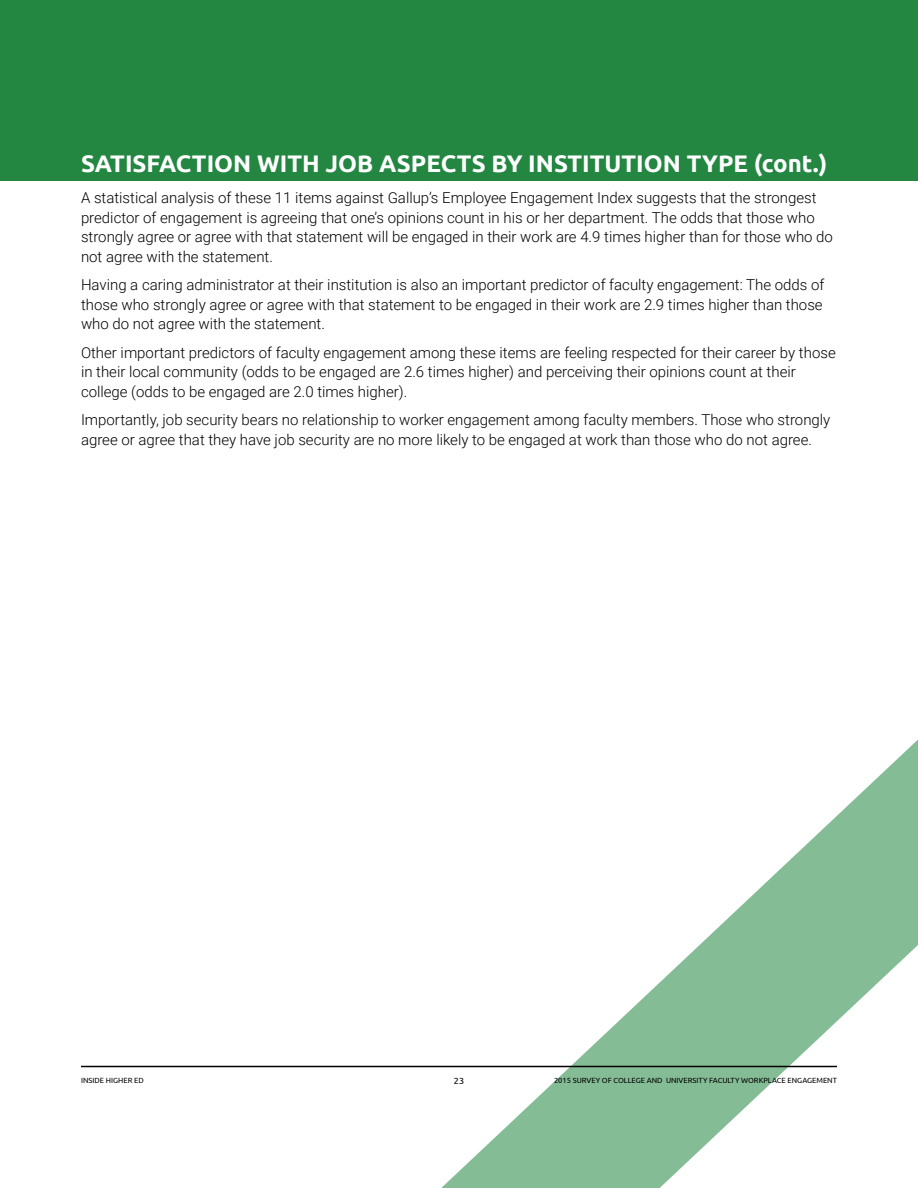
<style>
.page{position:relative;width:918px;height:1188px;background:#fff}
.page>*{position:absolute;margin:0;border:0;box-sizing:border-box;transform-origin:0 0}
.t1{font:700 24px "Ubuntu";color:#fff}
.t2{font:300 15px/19.5px "Roboto";color:#000}
.t3{font:9px "Ubuntu";color:#000}
.t4{font:7.5px "Ubuntu";color:#000}
</style>
<div class="page">
<svg style="left:422px;top:739px;width:496px;height:449px"></svg>
<div style="left:0;top:0;width:918px;height:181px;background:#238742"></div>
<hr style="left:81px;top:1066px;width:756px;height:1px;background:#000">
<h1 class="t1" style="left:81px;top:149px;width:748px">SATISFACTION WITH JOB ASPECTS BY INSTITUTION TYPE (cont.)</h1>
<p class="t2" style="left:81px;top:187px;width:754px">A statistical analysis of these 11 items against Gallup’s Employee Engagement Index suggests that the strongest predictor of engagement is agreeing that one’s opinions count in his or her department. The odds that those who strongly agree or agree with that statement will be engaged in their work are 4.9 times higher than for those who do not agree with the statement.</p>
<p class="t2" style="left:81px;top:274px;width:745px">Having a caring administrator at their institution is also an important predictor of faculty engagement: The odds of those who strongly agree or agree with that statement to be engaged in their work are 2.9 times higher than those who do not agree with the statement.</p>
<p class="t2" style="left:81px;top:342px;width:756px">Other important predictors of faculty engagement among these items are feeling respected for their career by those in their local community (odds to be engaged are 2.6 times higher) and perceiving their opinions count at their college (odds to be engaged are 2.0 times higher).</p>
<p class="t2" style="left:81px;top:409px;width:751px">Importantly, job security bears no relationship to worker engagement among faculty members. Those who strongly agree or agree that they have job security are no more likely to be engaged at work than those who do not agree.</p>
<p class="t4" style="left:81px;top:1076px;width:64px">INSIDE HIGHER ED</p>
<p class="t3" style="left:454px;top:1076px;width:12px">23</p>
<p class="t4" style="left:554px;top:1076px;width:284px">2015 SURVEY OF COLLEGE AND UNIVERSITY FACULTY WORKPLACE ENGAGEMENT</p>
</div>
